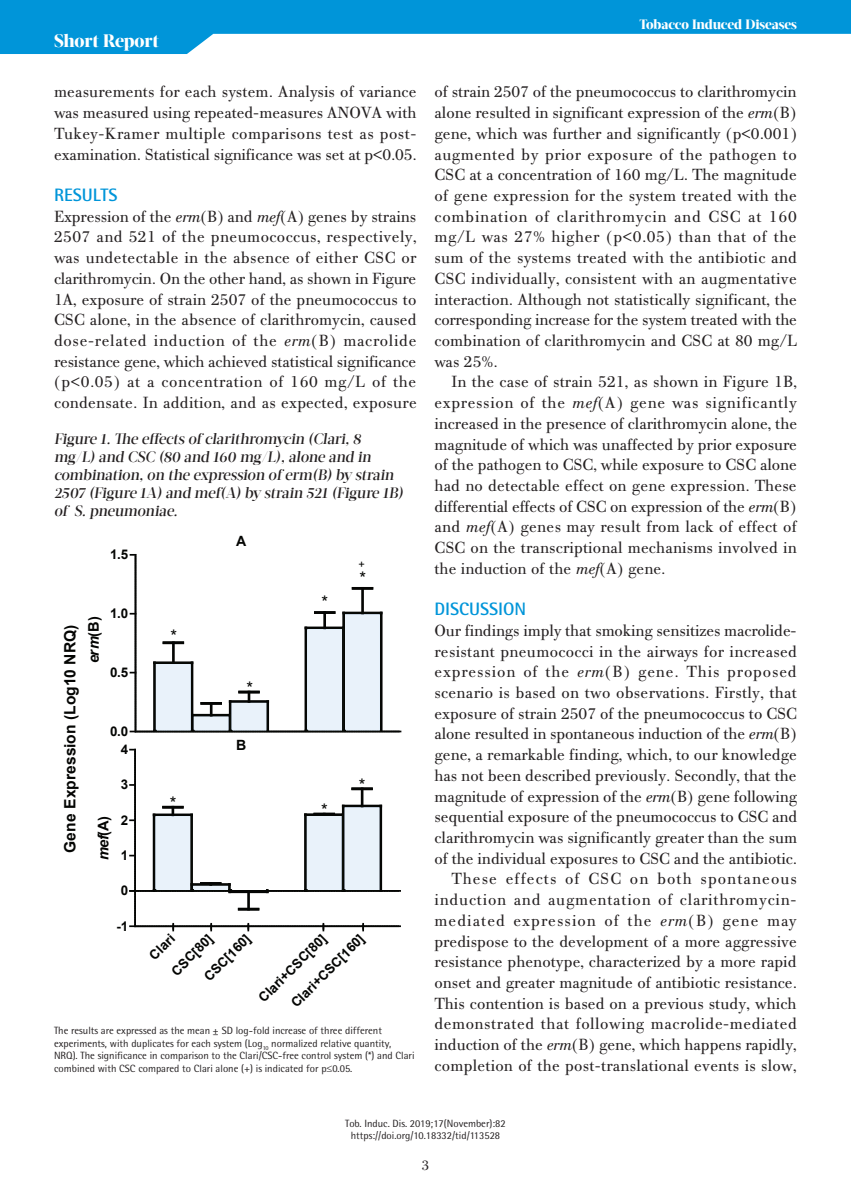
<style>
.page{position:relative;width:851px;height:1191px;background:#fff}
.page>*{position:absolute;margin:0;border:0;box-sizing:border-box;transform-origin:0 0}
.t1{font:700 18px "Rotis Semi Sans Hel";color:#0095d9}
.t2{font:800 18px "Acta Display W04";letter-spacing:-.01em;color:#fff}
.t3{font:17.25px/20.7px "PF Bodoni Text";color:#231f20;text-align:justify}
.t4{font:16.95px "Arial";color:#040503}
.t5{font:700 15.6px "Arial";color:#040503}
.t6{font:500 15px/18px "Acta Display W04";color:#231f20}
.t7{font:15px "PF Bodoni Text";color:#231f20}
.t8{font:italic 700 14.7px "Arial";color:#040503}
.t9{font:700 14.1px "Arial";color:#040503}
.t10{font:800 13.5px "Acta Display W04";letter-spacing:-.01em;color:#fff}
.t11{font:700 13.35px/26.7px "Arial";color:#040503}
.t12{font:10.95px "Arial";color:#040503}
.t13{font:10.5px/12.6px "Rotis Semi Sans Hel";color:#231f20;text-align:center}
.s1{font-style:italic}
.s2{font-style:normal}
</style>
<div class="page">
<svg style="left:0;top:0;width:850px;height:54px;fill:#0095d9"></svg>
<svg style="left:130px;top:554px;width:270px;height:178px"></svg>
<svg style="left:130px;top:749px;width:271px;height:181px"></svg>
<svg style="left:154px;top:662px;width:38px;height:70px;background:#cdd5dc"></svg>
<svg style="left:193px;top:714px;width:37px;height:18px"></svg>
<div style="left:154px;top:815px;width:38px;height:75px;background:#e9f2fa"></div>
<div style="left:305px;top:815px;width:38px;height:75px;background:#e9f2fa"></div>
<svg style="left:192px;top:884px;width:37px;height:6px"></svg>
<svg style="left:342px;top:806px;width:38px;height:84px;background:#d4dde4"></svg>
<div style="left:305px;top:628px;width:38px;height:104px;background:#e9f2fa"></div>
<svg style="left:230px;top:702px;width:38px;height:30px"></svg>
<div style="left:343px;top:612px;width:37px;height:120px;background:#e9f2fa"></div>
<p class="t2" style="left:54px;top:30px;width:107px">Short Report</p>
<p class="t3" style="left:54px;top:82px;width:364px">measurements for each system. Analysis of variance was measured using repeated-measures ANOVA with Tukey-Kramer multiple comparisons test as post&shy;examination. Statistical significance was set at p&lt;0.05.</p>
<p class="t1" style="left:54px;top:184px;width:65px">RESULTS</p>
<p class="t3" style="left:54px;top:206px;width:364px">Expression of the <span class="s1">erm</span>(B) and <span class="s1">mef</span>(A) genes by strains 2507 and 521 of the pneumococcus, respectively, was undetectable in the absence of either CSC or clarithromycin. On the other hand, as shown in Figure 1A, exposure of strain 2507 of the pneumococcus to CSC alone, in the absence of clarithromycin, caused dose-related induction of the <span class="s1">erm</span>(B) macrolide resistance gene, which achieved statistical significance (p&lt;0.05) at a concentration of 160 mg/L of the condensate. In addition, and as expected, exposure</p>
<p class="t6" style="left:54px;top:429px;width:353px">Figure 1. The effects of clarithromycin (Clari, 8 mg/L) and CSC (80 and 160 mg/L), alone and in combination, on the expression of erm(B) by strain 2507 (Figure 1A) and mef(A) by strain 521 (Figure 1B) of S. pneumoniae.</p>
<p class="t11" style="left:110px;top:541px;width:19px">1.5</p>
<p class="t5" style="left:59px;top:853px;width:229px;rotate:-90deg">Gene Expression (Log10 NRQ)</p>
<p class="t8" style="left:84px;top:663px;width:49px;rotate:-90deg">erm<span class="s2">(B)</span></p>
<p class="t11" style="left:110px;top:600px;width:19px">1.0</p>
<p class="t11" style="left:110px;top:659px;width:19px">0.5</p>
<p class="t11" style="left:110px;top:718px;width:19px">0.0</p>
<p class="t11" style="left:121px;top:736px;width:9px">4</p>
<p class="t11" style="left:121px;top:771px;width:9px">3</p>
<p class="t8" style="left:93px;top:860px;width:46px;rotate:-90deg">mef<span class="s2">(A)</span></p>
<p class="t11" style="left:121px;top:807px;width:9px">2</p>
<p class="t11" style="left:121px;top:842px;width:9px">1</p>
<p class="t11" style="left:121px;top:877px;width:9px">0</p>
<p class="t11" style="left:116px;top:913px;width:13px">-1</p>
<p class="t4" style="left:170px;top:624px;width:8px">*</p>
<p class="t4" style="left:170px;top:791px;width:8px">*</p>
<p class="t9" style="left:236px;top:531px;width:12px">A</p>
<p class="t4" style="left:246px;top:676px;width:8px">*</p>
<p class="t9" style="left:236px;top:735px;width:12px">B</p>
<p class="t4" style="left:321px;top:590px;width:8px">*</p>
<p class="t12" style="left:358px;top:556px;width:8px">+</p>
<p class="t4" style="left:359px;top:566px;width:8px">*</p>
<p class="t4" style="left:321px;top:798px;width:8px">*</p>
<p class="t4" style="left:359px;top:773px;width:8px">*</p>
<p class="t11" style="left:197px;top:969px;width:61px;rotate:-45deg">CSC[160]</p>
<p class="t11" style="left:265px;top:976px;width:98px;text-indent:-19px;rotate:-45deg">Clari+CSC[80]<br>Clari+CSC[160]</p>
<p class="t11" style="left:142px;top:948px;width:31px;rotate:-45deg">Clari</p>
<p class="t11" style="left:164px;top:964px;width:53px;rotate:-45deg">CSC[80]</p>
<p class="t13" style="left:54px;top:1024px;width:362px;text-align:left">The results are expressed as the mean ± SD log-fold increase of three different experiments, with duplicates for each system (Log<sub>10</sub> normalized relative quantity, NRQ). The significance in comparison to the Clari/CSC-free control system (*) and Clari combined with CSC compared to Clari alone (+) is indicated for p≤0.05.</p>
<p class="t10" style="left:639px;top:17px;width:159px">Tobacco Induced Diseases</p>
<p class="t3" style="left:434px;top:82px;width:364px">of strain 2507 of the pneumococcus to clarithromycin alone resulted in significant expression of the <span class="s1">erm</span>(B) gene, which was further and significantly (p&lt;0.001) augmented by prior exposure of the pathogen to CSC at a concentration of 160 mg/L. The magnitude of gene expression for the system treated with the combination of clarithromycin and CSC at 160 mg/L was 27% higher (p&lt;0.05) than that of the sum of the systems treated with the antibiotic and CSC individually, consistent with an augmentative interaction. Although not statistically significant, the corresponding increase for the system treated with the combination of clarithromycin and CSC at 80 mg/L was 25%.</p>
<p class="t3" style="left:434px;top:372px;width:364px;text-indent:17px">In the case of strain 521, as shown in Figure 1B, expression of the <span class="s1">mef</span>(A) gene was significantly increased in the presence of clarithromycin alone, the magnitude of which was unaffected by prior exposure of the pathogen to CSC, while exposure to CSC alone had no detectable effect on gene expression. These differential effects of CSC on expression of the <span class="s1">erm</span>(B) and <span class="s1">mef</span>(A) genes may result from lack of effect of CSC on the transcriptional mechanisms involved in the induction of the <span class="s1">mef</span>(A) gene.</p>
<p class="t1" style="left:434px;top:598px;width:93px">DISCUSSION</p>
<p class="t3" style="left:434px;top:620px;width:364px;text-align:right">Our findings imply that smoking sensitizes macrolide&shy;resistant pneumococci in the airways for increased expression of the <span class="s1">erm</span>(B) gene. This proposed scenario is based on two observations. Firstly, that exposure of strain 2507 of the pneumococcus to CSC alone resulted in spontaneous induction of the <span class="s1">erm</span>(B) gene, a remarkable finding, which, to our knowledge has not been described previously. Secondly, that the magnitude of expression of the <span class="s1">erm</span>(B) gene following sequential exposure of the pneumococcus to CSC and clarithromycin was significantly greater than the sum of the individual exposures to CSC and the antibiotic.<br>These effects of CSC on both spontaneous induction and augmentation of clarithromycin&shy;mediated expression of the <span class="s1">erm</span>(B) gene may predispose to the development of a more aggressive resistance phenotype, characterized by a more rapid onset and greater magnitude of antibiotic resistance.<br>This contention is based on a previous study, which demonstrated that following macrolide-mediated induction of the <span class="s1">erm</span>(B) gene, which happens rapidly, completion of the post-translational events is slow,</p>
<p class="t13" style="left:345px;top:1116px;width:162px">Tob. Induc. Dis. 2019;17(November):82 https://doi.org/10.18332/tid/113528</p>
<p class="t7" style="left:421px;top:1156px;width:9px">3</p>
</div>
